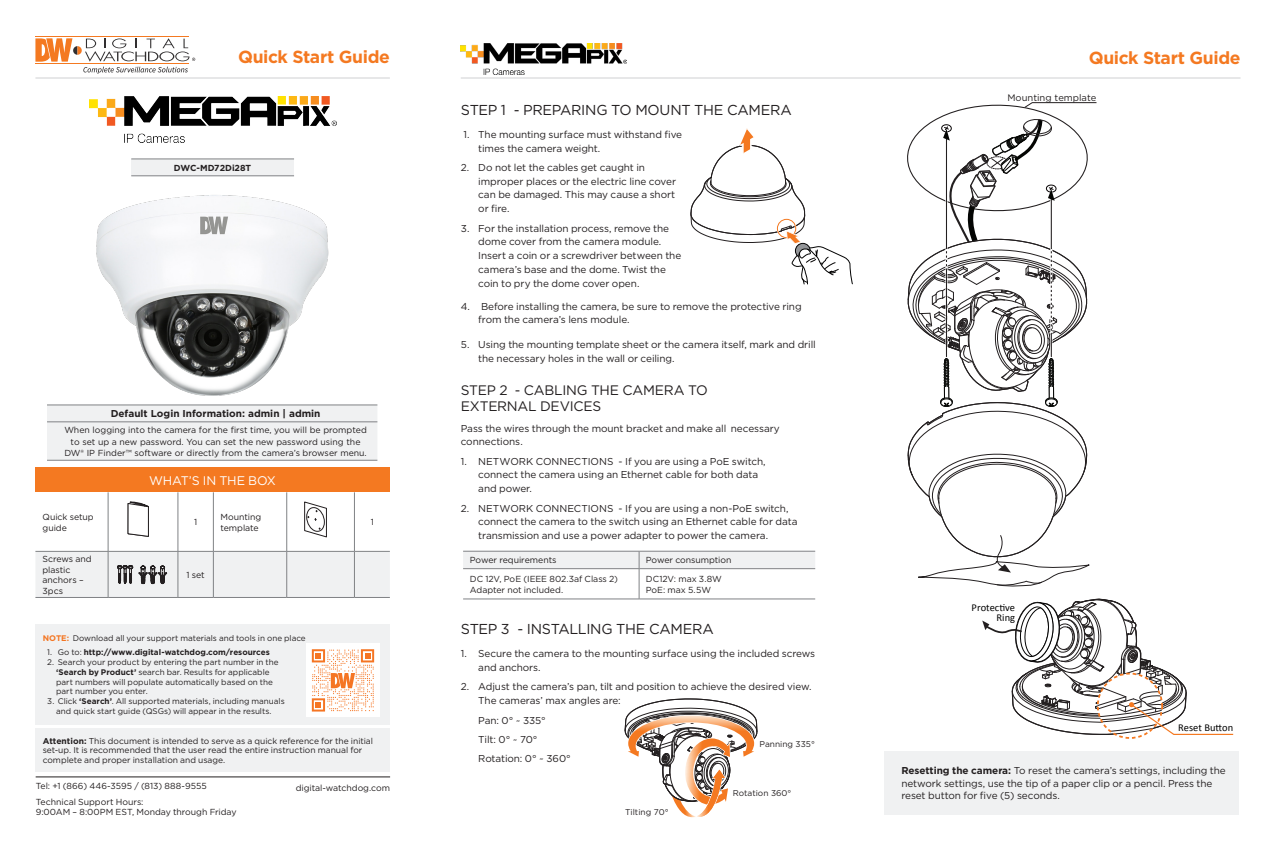
<style>
.page{position:relative;width:1276px;height:851px;background:#fff}
.page>*{position:absolute;margin:0;border:0;box-sizing:border-box;transform-origin:0 0}
.t1{font:700 17.5px "Gotham";letter-spacing:-.02em;color:#f47921}
.t2{font:14.38px "Gotham";letter-spacing:-.02em;color:#231f20}
.t3{font:13.75px/16.5px "Gotham";letter-spacing:-.015em;color:#231f20}
.t4{font:12.5px "Gotham";letter-spacing:-.015em;color:#fff}
.t5{font:10.5px/9.5px "Calibri";color:#000;text-align:right}
.t6{font:10px/13.8px "Gotham";letter-spacing:-.01em;color:#231f20}
.t7{font:700 10px "Gotham";color:#231f20}
.t8{font:9.38px "Gotham";color:#231f20}
.t9{font:8.75px/10.5px "Gotham";color:#231f20}
.t10{font:700 8.75px "Gotham";color:#231f20}
.t11{font:8.5px/9.8px "Gotham";letter-spacing:-.005em;color:#231f20}
.t12{font:8.38px "Gotham";color:#231f20}
.t13{font:8.12px "Gotham";color:#231f20}
.t14{font:700 8.12px "Gotham";color:#231f20}
.s1{font-weight:700;color:#f47521}
.s2{font-weight:400}
.s3{font-weight:700}
</style>
<div class="page">
<div style="left:131px;top:159px;width:163px;height:17px;background:#f0f1f2"></div>
<hr style="left:131px;top:159px;width:163px;height:1px;background:#808285">
<hr style="left:131px;top:175px;width:163px;height:1px;background:#808285">
<svg style="left:463px;top:551px;width:352px;height:47px"></svg>
<hr style="left:463px;top:568px;width:176px;height:1px;background:#808285">
<hr style="left:639px;top:568px;width:176px;height:1px;background:#808285">
<hr style="left:639px;top:568px;width:1px;height:30px;background:#808285">
<hr style="left:463px;top:598px;width:176px;height:1px;background:#808285">
<hr style="left:639px;top:598px;width:176px;height:1px;background:#808285">
<hr style="left:35px;top:78px;width:355px;height:1px;background:#cfd0d2">
<hr style="left:461px;top:78px;width:779px;height:1px;background:#cfd0d2">
<hr style="left:35px;top:36px;width:154px;height:1px;background:#f47921">
<svg style="left:35px;top:38px;width:160px;height:36px"></svg>
<div style="left:884px;top:750px;width:355px;height:64px;background:#f0f1f2"></div>
<div style="left:35px;top:467px;width:355px;height:25px;background:#f47921"></div>
<svg style="left:35px;top:492px;width:355px;height:151px"></svg>
<img style="left:460px;top:43px;width:166px;height:31px">
<img style="left:89px;top:97px;width:247px;height:45px">
<img style="left:96px;top:195px;width:233px;height:201px">
<hr style="left:36px;top:776px;width:354px;height:1px;background:#231f20">
<div style="left:36px;top:728px;width:354px;height:43px;background:#f0f1f2"></div>
<div style="left:36px;top:623px;width:354px;height:101px;background:#f0f1f2"></div>
<div style="left:306px;top:643px;width:74px;height:74px;background:#fff"></div>
<svg style="left:312px;top:649px;width:62px;height:62px"></svg>
<svg style="left:907px;top:102px;width:190px;height:485px"></svg>
<svg style="left:982px;top:598px;width:252px;height:138px"></svg>
<svg style="left:690px;top:128px;width:163px;height:157px"></svg>
<svg style="left:624px;top:698px;width:134px;height:119px"></svg>
<div style="left:47px;top:405px;width:330px;height:55px;background:#f0f1f2"></div>
<hr style="left:47px;top:404px;width:330px;height:1px;background:#808285">
<hr style="left:47px;top:421px;width:330px;height:1px;background:#808285">
<hr style="left:47px;top:460px;width:330px;height:1px;background:#808285">
<p class="t1" style="left:238px;top:46px;width:153px">Quick Start Guide</p>
<p class="t1" style="left:1088px;top:46px;width:153px">Quick Start Guide</p>
<p class="t10" style="left:174px;top:162px;width:79px">DWC-MD72Di28T</p>
<p class="t7" style="left:111px;top:407px;width:211px">Default Login Information: admin | admin</p>
<p class="t9" style="left:64px;top:424px;width:304px">When logging into the camera for the first time, you will be prompted</p>
<p class="t9" style="left:71px;top:436px;width:291px">to set up a new password. You can set the new password using the</p>
<p class="t9" style="left:64px;top:447px;width:304px">DW® IP Finder™ software or directly from the camera’s browser menu.</p>
<p class="t4" style="left:149px;top:472px;width:128px">WHAT’S IN THE BOX</p>
<p class="t9" style="left:43px;top:511px;width:53px">Quick setup guide</p>
<p class="t9" style="left:194px;top:516px;width:5px">1</p>
<p class="t9" style="left:220px;top:511px;width:42px">Mounting template</p>
<p class="t9" style="left:371px;top:516px;width:5px">1</p>
<p class="t9" style="left:43px;top:553px;width:51px">Screws and plastic</p>
<p class="t9" style="left:43px;top:574px;width:43px">anchors –<br>3pcs</p>
<p class="t9" style="left:186px;top:569px;width:20px">1 set</p>
<p class="t13" style="left:43px;top:633px;width:264px"><span class="s1">NOTE:</span> Download all your support materials and tools in one place</p>
<p class="t14" style="left:47px;top:647px;width:224px"><span class="s2">1. Go to:</span> http://www.digital-watchdog.com/resources</p>
<p class="t13" style="left:47px;top:657px;width:233px">2. Search your product by entering the part number in the</p>
<p class="t13" style="left:56px;top:666px;width:215px"><span class="s3">‘Search by Product’</span> search bar. Results for applicable</p>
<p class="t13" style="left:56px;top:676px;width:218px">part numbers will populate automatically based on the</p>
<p class="t13" style="left:56px;top:686px;width:93px">part number you enter.</p>
<p class="t13" style="left:47px;top:696px;width:239px">3. Click <span class="s3">‘Search’</span>. All supported materials, including manuals</p>
<p class="t13" style="left:56px;top:705px;width:217px">and quick start guide (QSGs) will appear in the results.</p>
<p class="t11" style="left:43px;top:735px;width:332px"><span class="s3">Attention:</span> This document is intended to serve as a quick reference for the initial set-up. It is recommended that the user read the entire instruction manual for complete and proper installation and usage.</p>
<p class="t9" style="left:36px;top:780px;width:173px">Tel: +1 (866) 446-3595 / (813) 888-9555</p>
<p class="t9" style="left:36px;top:796px;width:202px">Technical Support Hours:<br>9:00AM – 8:00PM EST, Monday through Friday</p>
<p class="t9" style="left:296px;top:781px;width:96px">digital-watchdog.com</p>
<p class="t2" style="left:461px;top:101px;width:333px">STEP 1 - PREPARING TO MOUNT THE CAMERA</p>
<p class="t6" style="left:478px;top:127px;width:205px;text-indent:-15px">1. The mounting surface must withstand five times the camera weight.</p>
<p class="t6" style="left:478px;top:160px;width:199px;text-indent:-18px">2. Do not let the cables get caught in improper places or the electric line cover can be damaged. This may cause a short or fire.</p>
<p class="t6" style="left:478px;top:221px;width:204px;text-indent:-18px">3. For the installation process, remove the dome cover from the camera module.<br>Insert a coin or a screwdriver between the camera’s base and the dome. Twist the coin to pry the dome cover open.</p>
<p class="t6" style="left:478px;top:299px;width:325px;text-indent:-18px">4. Before installing the camera, be sure to remove the protective ring from the camera’s lens module.</p>
<p class="t6" style="left:478px;top:337px;width:339px;text-indent:-18px">5. Using the mounting template sheet or the camera itself, mark and drill the necessary holes in the wall or ceiling.</p>
<p class="t3" style="left:461px;top:381px;width:248px">STEP 2 - CABLING THE CAMERA TO<br>EXTERNAL DEVICES</p>
<p class="t6" style="left:461px;top:421px;width:320px">Pass the wires through the mount bracket and make all necessary connections.</p>
<p class="t6" style="left:478px;top:454px;width:289px;text-indent:-18px">1. NETWORK CONNECTIONS - If you are using a PoE switch, connect the camera using an Ethernet cable for both data and power.</p>
<p class="t6" style="left:478px;top:501px;width:321px;text-indent:-18px">2. NETWORK CONNECTIONS - If you are using a non-PoE switch, connect the camera to the switch using an Ethernet cable for data transmission and use a power adapter to power the camera.</p>
<p class="t9" style="left:470px;top:555px;width:88px">Power requirements</p>
<p class="t9" style="left:646px;top:555px;width:87px">Power consumption</p>
<p class="t9" style="left:470px;top:573px;width:150px">DC 12V, PoE (IEEE 802.3af Class 2)<br>Adapter not included.</p>
<p class="t9" style="left:646px;top:573px;width:77px">DC12V: max 3.8W</p>
<p class="t9" style="left:646px;top:584px;width:67px">PoE: max 5.5W</p>
<p class="t2" style="left:461px;top:619px;width:255px">STEP 3 - INSTALLING THE CAMERA</p>
<p class="t6" style="left:478px;top:646px;width:338px;text-indent:-18px">1. Secure the camera to the mounting surface using the included screws and anchors.</p>
<p class="t6" style="left:478px;top:679px;width:335px;text-indent:-18px">2. Adjust the camera’s pan, tilt and position to achieve the desired view.<br>The cameras’ max angles are:</p>
<p class="t6" style="left:478px;top:712px;width:69px">Pan: 0° ~ 335°</p>
<p class="t6" style="left:478px;top:732px;width:61px">Tilt: 0° ~ 70°</p>
<p class="t6" style="left:478px;top:751px;width:94px">Rotation: 0° ~ 360°</p>
<p class="t12" style="left:759px;top:738px;width:57px">Panning 335°</p>
<p class="t12" style="left:625px;top:806px;width:45px">Tilting 70°</p>
<p class="t12" style="left:732px;top:787px;width:60px">Rotation 360°</p>
<p class="t8" style="left:1007px;top:91px;width:91px">Mounting template</p>
<p class="t5" style="left:971px;top:602px;width:45px">Protective<br>Ring</p>
<p class="t5" style="left:1178px;top:722px;width:56px">Reset Button</p>
<p class="t6" style="left:901px;top:764px;width:326px;line-height:12.5px"><span class="s3">Resetting the camera:</span> To reset the camera’s settings, including the network settings, use the tip of a paper clip or a pencil. Press the reset button for five (5) seconds.</p>
</div>
